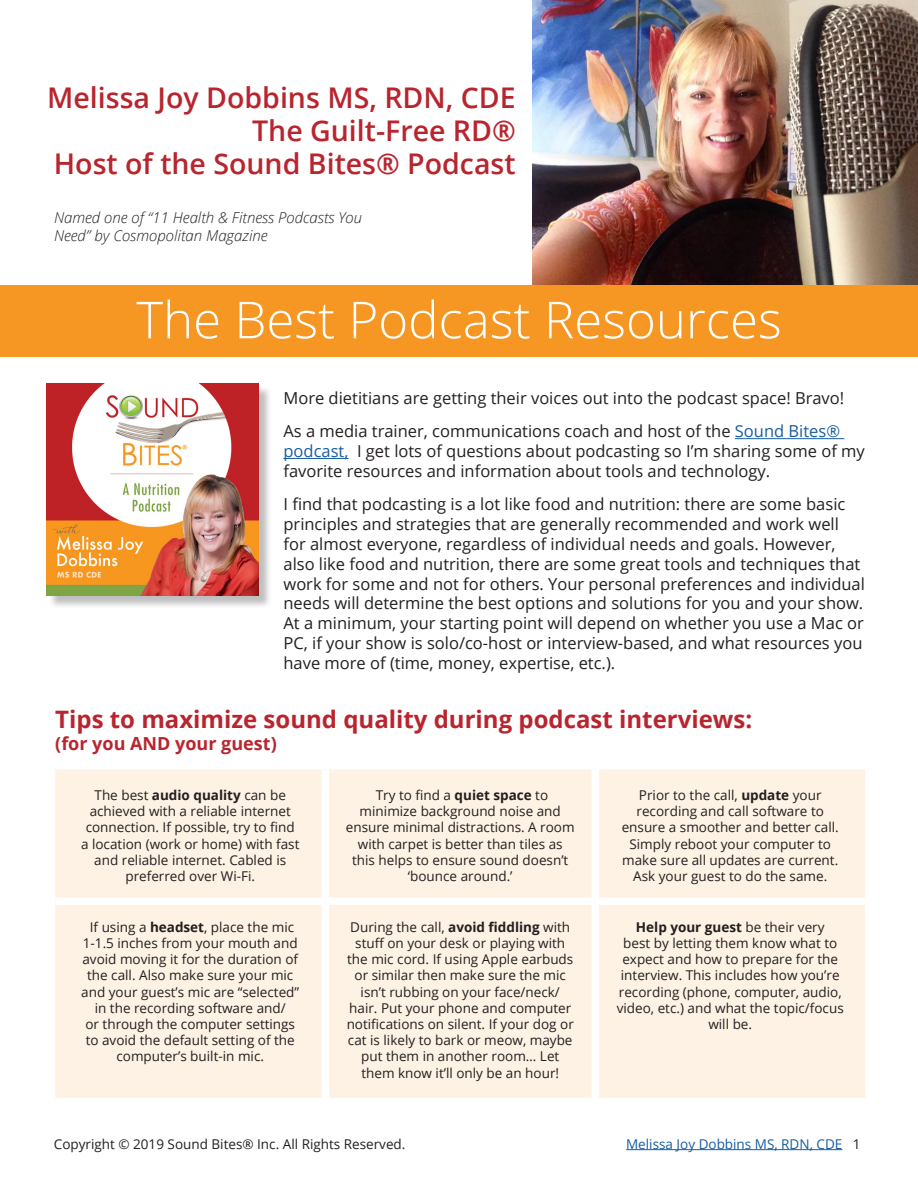
<style>
.page{position:relative;width:918px;height:1188px;background:#fff}
.page>*{position:absolute;margin:0;border:0;box-sizing:border-box;transform-origin:0 0}
.t1{font:300 51px "Open Sans";color:#fff}
.t2{font:600 28.5px "Open Sans";color:#b8252e}
.Subheads{font:700 24px "Open Sans";color:#b8252e}
.Subheads-2{font:700 18px "Open Sans";color:#b8252e}
.t3{font:16.5px/19.8px "Open Sans";color:#231f20}
.t4{font:italic 300 15px/18px "Open Sans";color:#231f20}
.t5{font:13.5px/16.2px "Open Sans";color:#231f20;text-align:center}
.t6{font:13.5px "Open Sans";color:#175d9e}
.s1{color:#175d9e}
.s2{font-weight:700}
.s3{color:#231f20}
</style>
<div class="page">
<hr style="left:626px;top:1149px;width:216px;height:1px;background:#175d9e">
<img style="left:532px;top:0;width:386px;height:285px">
<div style="left:0;top:285px;width:918px;height:71px;background:#f79723"></div>
<hr style="left:735px;top:438px;width:109px;height:1px;background:#175d9e">
<hr style="left:284px;top:458px;width:64px;height:1px;background:#175d9e">
<div style="left:48px;top:385px;width:224px;height:224px;background:#231f20;opacity:.29"></div>
<img style="left:46px;top:383px;width:212px;height:212px">
<div style="left:55px;top:769px;width:810px;height:329px;background:#fdf2e4"></div>
<div style="left:322px;top:769px;width:7px;height:128px;background:#fff"></div>
<div style="left:592px;top:769px;width:7px;height:128px;background:#fff"></div>
<div style="left:55px;top:897px;width:270px;height:8px;background:#fff"></div>
<div style="left:325px;top:897px;width:270px;height:8px;background:#fff"></div>
<div style="left:322px;top:905px;width:7px;height:193px;background:#fff"></div>
<div style="left:595px;top:897px;width:270px;height:8px;background:#fff"></div>
<div style="left:592px;top:905px;width:7px;height:193px;background:#fff"></div>
<p class="t2" style="left:47px;top:78px;width:470px">Melissa Joy Dobbins MS, RDN, CDE</p>
<p class="t2" style="left:252px;top:111px;width:265px">The Guilt-Free RD®</p>
<p class="t2" style="left:54px;top:144px;width:463px">Host of the Sound Bites® Podcast</p>
<p class="t4" style="left:54px;top:208px;width:310px">Named one of “11 Health &amp; Fitness Podcasts You<br>Need” by Cosmopolitan Magazine</p>
<p class="t1" style="left:136px;top:285px;width:647px">The Best Podcast Resources</p>
<p class="t3" style="left:284px;top:388px;width:562px">More dietitians are getting their voices out into the podcast space! Bravo!</p>
<p class="t3" style="left:284px;top:421px;width:583px">As a media trainer, communications coach and host of the <span class="s1">Sound Bites® podcast,</span> I get lots of questions about podcasting so I’m sharing some of my favorite resources and information about tools and technology.</p>
<p class="t3" style="left:284px;top:494px;width:583px">I find that podcasting is a lot like food and nutrition: there are some basic principles and strategies that are generally recommended and work well for almost everyone, regardless of individual needs and goals. However, also like food and nutrition, there are some great tools and techniques that work for some and not for others. Your personal preferences and individual needs will determine the best options and solutions for you and your show.<br>At a minimum, your starting point will depend on whether you use a Mac or PC, if your show is solo/co-host or interview-based, and what resources you have more of (time, money, expertise, etc.).</p>
<p class="Subheads" style="left:55px;top:703px;width:698px">Tips to maximize sound quality during podcast interviews:</p>
<p class="Subheads-2" style="left:55px;top:731px;width:223px">(for you AND your guest)</p>
<p class="t5" style="left:81px;top:787px;width:220px">The best <span class="s2">audio quality</span> can be achieved with a reliable internet connection. If possible, try to find a location (work or home) with fast and reliable internet. Cabled is preferred over Wi-Fi.</p>
<p class="t5" style="left:346px;top:787px;width:230px">Try to find a <span class="s2">quiet space</span> to minimize background noise and ensure minimal distractions. A room with carpet is better than tiles as this helps to ensure sound doesn’t ‘bounce around.’</p>
<p class="t5" style="left:622px;top:787px;width:219px">Prior to the call, <span class="s2">update</span> your recording and call software to ensure a smoother and better call.<br>Simply reboot your computer to make sure all updates are current.<br>Ask your guest to do the same.</p>
<p class="t5" style="left:81px;top:918px;width:220px">If using a <span class="s2">headset</span>, place the mic<br>1-1.5 inches from your mouth and avoid moving it for the duration of the call. Also make sure your mic and your guest’s mic are “selected” in the recording software and/<br>or through the computer settings to avoid the default setting of the computer’s built-in mic.</p>
<p class="t5" style="left:347px;top:918px;width:229px">During the call, <span class="s2">avoid fiddling</span> with stuff on your desk or playing with the mic cord. If using Apple earbuds or similar then make sure the mic isn’t rubbing on your face/neck/ hair. Put your phone and computer notifications on silent. If your dog or cat is likely to bark or meow, maybe put them in another room… Let them know it’ll only be an hour!</p>
<p class="t5" style="left:617px;top:918px;width:229px"><span class="s2">Help your guest</span> be their very<br>best by letting them know what to expect and how to prepare for the interview. This includes how you’re recording (phone, computer, audio, video, etc.) and what the topic/focus will be.</p>
<p class="t5" style="left:54px;top:1135px;width:353px">Copyright © 2019 Sound Bites® Inc. All Rights Reserved.</p>
<p class="t6" style="left:626px;top:1135px;width:236px">Melissa Joy Dobbins MS, RDN, CDE <span class="s3">1</span></p>
</div>
